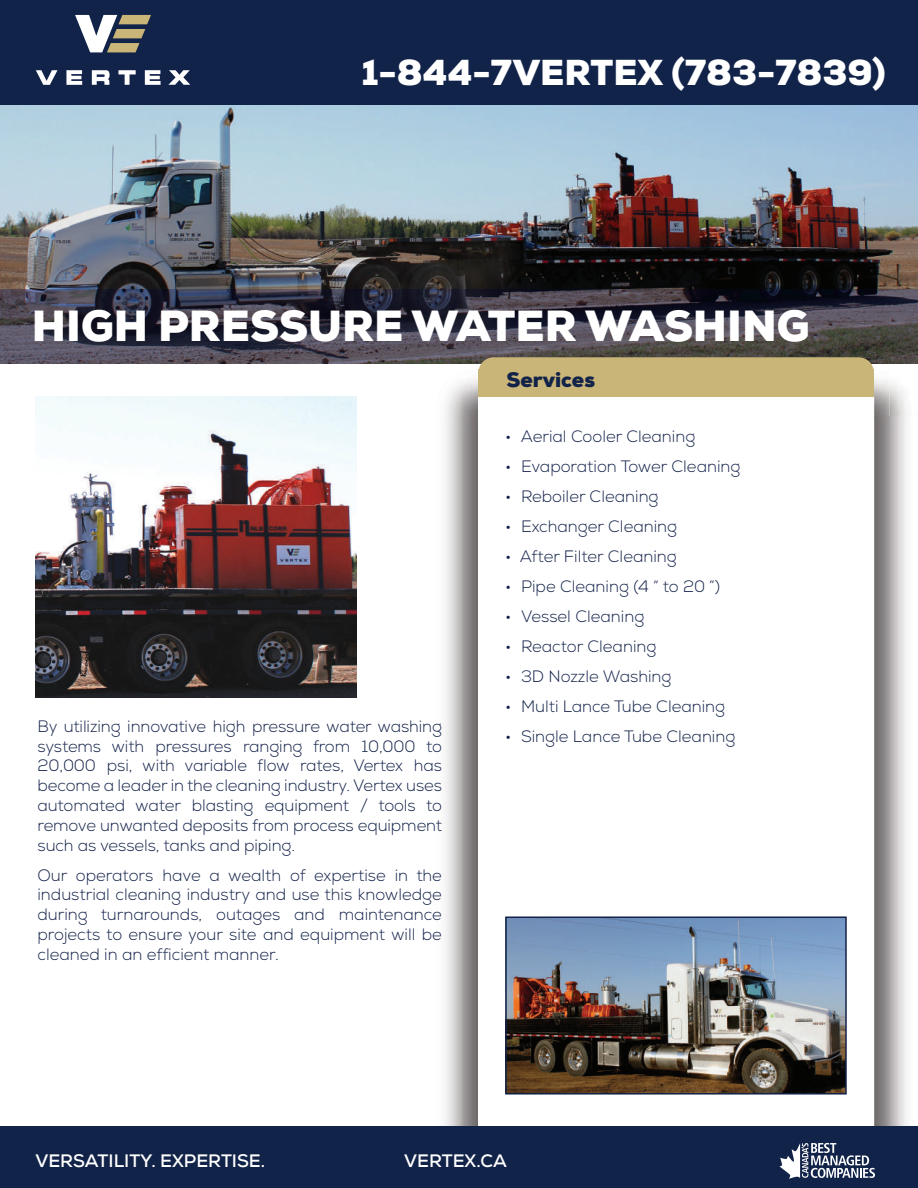
<style>
.page{position:relative;width:918px;height:1188px;background:#fff}
.page>*{position:absolute;margin:0;border:0;box-sizing:border-box;transform-origin:0 0}
.t1{font:900 43.5px "Nexa";color:#fff}
.t2{font:900 36px "Nexa";color:#fff}
.t3{font:900 21px "Nexa";color:#122349}
.t4{font:700 18px "Nexa";color:#fff}
.t5{font:300 16.5px/19.8px "Nexa";color:#132249;text-align:justify}
</style>
<div class="page">
<div style="left:0;top:0;width:918px;height:106px;background:#122349"></div>
<svg style="left:75px;top:15px;width:76px;height:37px"></svg>
<svg style="left:36px;top:70px;width:22px;height:15px"></svg>
<svg style="left:66px;top:70px;width:16px;height:15px"></svg>
<svg style="left:92px;top:70px;width:18px;height:15px"></svg>
<svg style="left:118px;top:70px;width:18px;height:15px"></svg>
<svg style="left:145px;top:70px;width:16px;height:15px"></svg>
<svg style="left:168px;top:70px;width:22px;height:15px"></svg>
<img style="left:0;top:105px;width:918px;height:185px">
<img style="left:0;top:290px;width:918px;height:74px">
<img style="left:35px;top:396px;width:321px;height:302px">
<img style="left:889px;top:382px;width:20px;height:34px">
<img style="left:874px;top:416px;width:33px;height:710px">
<img style="left:462px;top:365px;width:427px;height:52px">
<img style="left:462px;top:416px;width:16px;height:710px">
<div style="left:478px;top:359px;width:396px;height:781px;background:#fff;border-radius:15px"></div>
<div style="left:478px;top:357px;width:396px;height:31px;background:#cab578;border-radius:15px"></div>
<div style="left:478px;top:370px;width:396px;height:27px;background:#cab578"></div>
<div style="left:0;top:1126px;width:918px;height:62px;background:#122349"></div>
<svg style="left:779px;top:1142px;width:96px;height:37px"></svg>
<img style="left:508px;top:919px;width:336px;height:173px">
<div style="left:505px;top:916px;width:342px;height:179px;border:2px solid #132249"></div>
<h2 class="t2" style="left:362px;top:50px;width:525px">1-844-7VERTEX (783-7839)</h2>
<h1 class="t1" style="left:32px;top:298px;width:779px">HIGH PRESSURE WATER WASHING</h1>
<p class="t5" style="left:38px;top:717px;width:406px">By utilizing innovative high pressure water washing systems with pressures ranging from 10,000 to 20,000 psi, with variable flow rates, Vertex has become a leader in the cleaning industry. Vertex uses automated water blasting equipment / tools to remove unwanted deposits from process equipment such as vessels, tanks and piping.</p>
<p class="t5" style="left:38px;top:865px;width:406px">Our operators have a wealth of expertise in the industrial cleaning industry and use this knowledge during turnarounds, outages and maintenance projects to ensure your site and equipment will be cleaned in an efficient manner.</p>
<p class="t3" style="left:507px;top:366px;width:90px">Services</p>
<p class="t5" style="left:505px;top:426px;width:192px">• Aerial Cooler Cleaning</p>
<p class="t5" style="left:505px;top:456px;width:237px">• Evaporation Tower Cleaning</p>
<p class="t5" style="left:505px;top:486px;width:155px">• Reboiler Cleaning</p>
<p class="t5" style="left:505px;top:516px;width:174px">• Exchanger Cleaning</p>
<p class="t5" style="left:505px;top:546px;width:173px">• After Filter Cleaning</p>
<p class="t5" style="left:505px;top:576px;width:217px">• Pipe Cleaning (4 “ to 20 ”)</p>
<p class="t5" style="left:505px;top:606px;width:141px">• Vessel Cleaning</p>
<p class="t5" style="left:505px;top:636px;width:153px">• Reactor Cleaning</p>
<p class="t5" style="left:505px;top:666px;width:168px">• 3D Nozzle Washing</p>
<p class="t5" style="left:505px;top:696px;width:222px">• Multi Lance Tube Cleaning</p>
<p class="t5" style="left:505px;top:726px;width:232px">• Single Lance Tube Cleaning</p>
<p class="t4" style="left:35px;top:1150px;width:231px">VERSATILITY. EXPERTISE.</p>
<p class="t4" style="left:404px;top:1150px;width:104px">VERTEX.CA</p>
</div>
